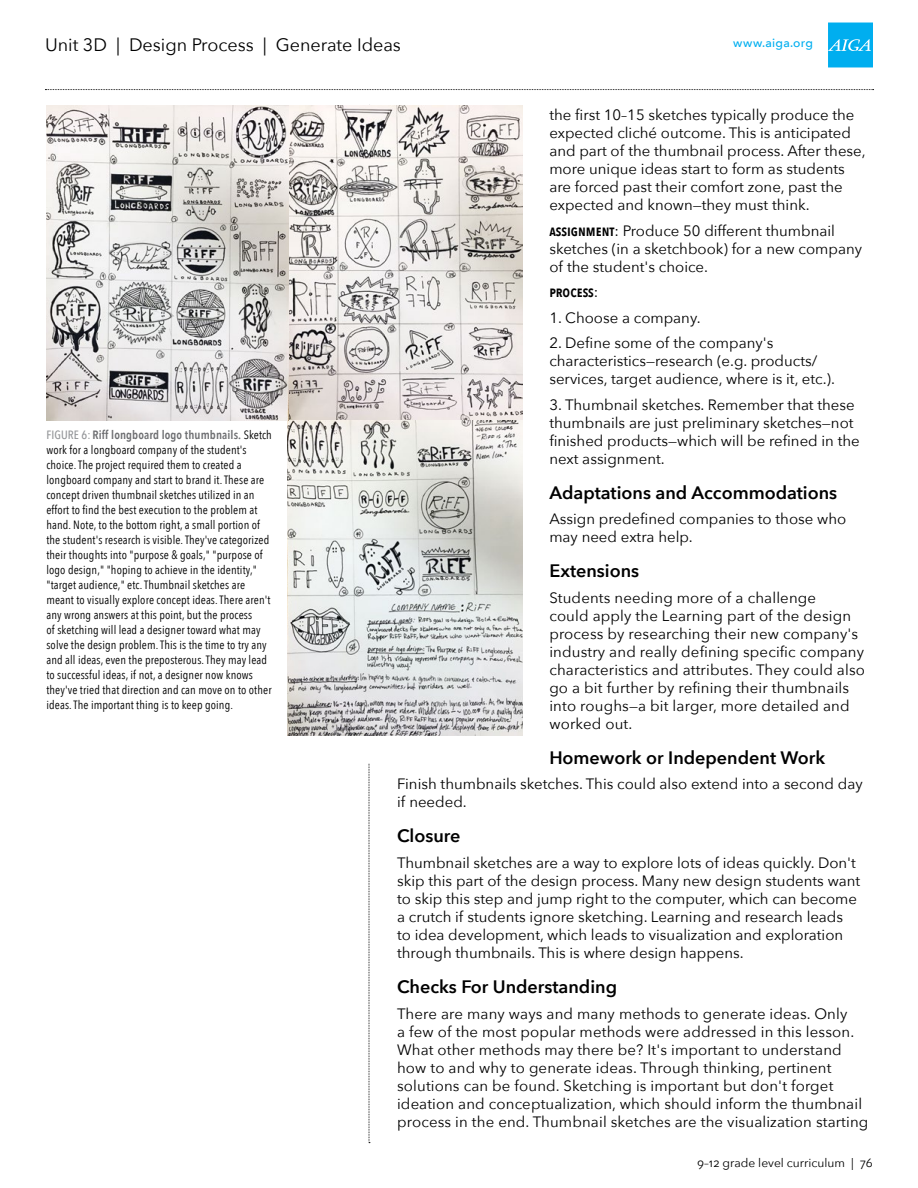
<style>
.page{position:relative;width:918px;height:1188px;background:#fff}
.page>*{position:absolute;margin:0;border:0;box-sizing:border-box;transform-origin:0 0}
.t1{font:600 18px "Avenir Next";color:#000}
.t2{font:18px "Avenir Next";color:#000}
.t3{font:15px/18px "Avenir Next";color:#000}
.t4{font:600 15px "Avenir Next Condensed";color:#000}
.t5{font:12px/15px "Avenir Next Condensed";letter-spacing:.01em;color:#000}
.t6{font:12px "Avenir Next";color:#000}
.t7{font:500 12px "Avenir Next";letter-spacing:.015em;color:#00aeef}
.s1{font-weight:500;color:#939598}
.s2{font-weight:600;color:#6d6e71}
.s3{font-family:"Avenir Next Condensed";font-weight:600}
.s4{font-family:"Avenir Next";font-weight:400}
</style>
<div class="page">
<svg style="left:45px;top:89px;width:829px;height:1px"></svg>
<div style="left:828px;top:23px;width:45px;height:44px;background:#00aeef"></div>
<svg style="left:828px;top:39px;width:43px;height:12px"></svg>
<svg style="left:369px;top:763px;width:1px;height:380px"></svg>
<img style="left:288px;top:105px;width:234px;height:630px">
<img style="left:46px;top:105px;width:242px;height:315px">
<p class="t2" style="left:45px;top:30px;width:357px">Unit 3D | Design Process | Generate Ideas</p>
<p class="t7" style="left:733px;top:33px;width:81px">www.aiga.org</p>
<p class="t5" style="left:46px;top:427px;width:227px"><span class="s1">FIGURE 6:</span> <span class="s2">Riff longboard logo thumbnails.</span> Sketch work for a longboard company of the student's choice. The project required them to created a longboard company and start to brand it. These are concept driven thumbnail sketches utilized in an effort to find the best execution to the problem at hand. Note, to the bottom right, a small portion of the student's research is visible. They've categorized their thoughts into "purpose &amp; goals," "purpose of logo design," "hoping to achieve in the identity," "target audience," etc. Thumbnail sketches are meant to visually explore concept ideas. There aren't any wrong answers at this point, but the process<br>of sketching will lead a designer toward what may solve the design problem. This is the time to try any and all ideas, even the preposterous. They may lead to successful ideas, if not, a designer now knows they've tried that direction and can move on to other ideas. The important thing is to keep going.</p>
<p class="t3" style="left:549px;top:105px;width:318px">the first 10–15 sketches typically produce the expected cliché outcome. This is anticipated and part of the thumbnail process. After these, more unique ideas start to form as students are forced past their comfort zone, past the expected and known—they must think.</p>
<p class="t3" style="left:549px;top:221px;width:314px"><span class="s3">assignment</span>: Produce 50 different thumbnail sketches (in a sketchbook) for a new company of the student's choice.</p>
<p class="t4" style="left:549px;top:279px;width:51px">process<span class="s4">:</span></p>
<p class="t3" style="left:549px;top:308px;width:153px">1. Choose a company.</p>
<p class="t3" style="left:549px;top:333px;width:287px">2. Define some of the company's characteristics—research (e.g. products/ services, target audience, where is it, etc.).</p>
<p class="t3" style="left:549px;top:395px;width:312px">3. Thumbnail sketches. Remember that these thumbnails are just preliminary sketches—not finished products—which will be refined in the next assignment.</p>
<p class="t1" style="left:549px;top:477px;width:289px">Adaptations and Accommodations</p>
<p class="t3" style="left:549px;top:509px;width:298px">Assign predefined companies to those who may need extra help.</p>
<p class="t1" style="left:549px;top:556px;width:91px">Extensions</p>
<p class="t3" style="left:549px;top:588px;width:317px">Students needing more of a challenge<br>could apply the Learning part of the design process by researching their new company's industry and really defining specific company characteristics and attributes. They could also go a bit further by refining their thumbnails into roughs—a bit larger, more detailed and worked out.</p>
<p class="t1" style="left:549px;top:742px;width:277px">Homework or Independent Work</p>
<p class="t3" style="left:397px;top:774px;width:467px">Finish thumbnails sketches. This could also extend into a second day if needed.</p>
<p class="t1" style="left:397px;top:821px;width:65px">Closure</p>
<p class="t3" style="left:397px;top:853px;width:465px">Thumbnail sketches are a way to explore lots of ideas quickly. Don't skip this part of the design process. Many new design students want to skip this step and jump right to the computer, which can become a crutch if students ignore sketching. Learning and research leads to idea development, which leads to visualization and exploration through thumbnails. This is where design happens.</p>
<p class="t1" style="left:397px;top:971px;width:221px">Checks For Understanding</p>
<p class="t3" style="left:397px;top:1004px;width:473px">There are many ways and many methods to generate ideas. Only<br>a few of the most popular methods were addressed in this lesson.<br>What other methods may there be? It's important to understand how to and why to generate ideas. Through thinking, pertinent solutions can be found. Sketching is important but don't forget ideation and conceptualization, which should inform the thumbnail process in the end. Thumbnail sketches are the visualization starting</p>
<p class="t6" style="left:697px;top:1152px;width:177px">9–12 grade level curriculum | 76</p>
</div>
